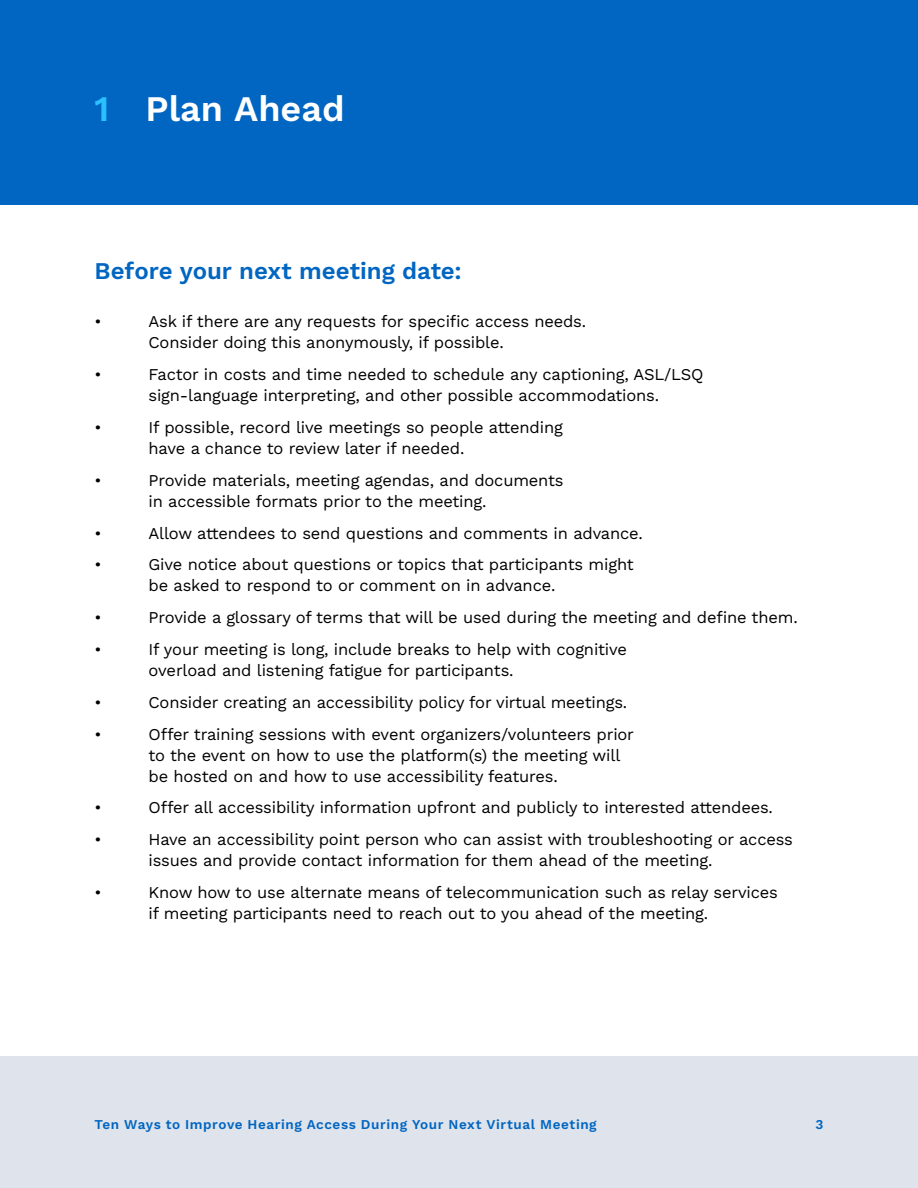
<style>
.page{position:relative;width:918px;height:1188px;background:#fff}
.page>*{position:absolute;margin:0;border:0;box-sizing:border-box;transform-origin:0 0}
.t1{font:600 36px "Work Sans";color:#fff}
.t2{font:600 24px "Work Sans";color:#0066c2}
.t3{font:16.5px/21px "Work Sans";letter-spacing:-.01em;color:#000}
.t4{font:600 13.5px "Work Sans";letter-spacing:.04em;color:#0066c2}
.s1{color:#2bc1fe}
</style>
<div class="page">
<div style="left:0;top:1056px;width:918px;height:132px;background:#dfe3eb"></div>
<div style="left:0;top:0;width:918px;height:204px;background:#0066c2"></div>
<h1 class="t1" style="left:94px;top:82px;width:252px"><span class="s1">1</span> Plan Ahead</h1>
<h2 class="t2" style="left:94px;top:253px;width:369px">Before your next meeting date:</h2>
<p class="t3" style="left:94px;top:311px;width:9px">•</p>
<p class="t3" style="left:149px;top:311px;width:439px">Ask if there are any requests for specific access needs.<br>Consider doing this anonymously, if possible.</p>
<p class="t3" style="left:94px;top:363px;width:9px">•</p>
<p class="t3" style="left:149px;top:363px;width:557px">Factor in costs and time needed to schedule any captioning, ASL/LSQ sign-language interpreting, and other possible accommodations.</p>
<p class="t3" style="left:94px;top:416px;width:9px">•</p>
<p class="t3" style="left:149px;top:416px;width:416px">If possible, record live meetings so people attending have a chance to review later if needed.</p>
<p class="t3" style="left:94px;top:469px;width:9px">•</p>
<p class="t3" style="left:149px;top:469px;width:417px">Provide materials, meeting agendas, and documents in accessible formats prior to the meeting.</p>
<p class="t3" style="left:94px;top:522px;width:9px">•</p>
<p class="t3" style="left:149px;top:522px;width:496px">Allow attendees to send questions and comments in advance.</p>
<p class="t3" style="left:94px;top:554px;width:9px">•</p>
<p class="t3" style="left:149px;top:554px;width:487px">Give notice about questions or topics that participants might be asked to respond to or comment on in advance.</p>
<p class="t3" style="left:94px;top:606px;width:9px">•</p>
<p class="t3" style="left:149px;top:606px;width:651px">Provide a glossary of terms that will be used during the meeting and define them.</p>
<p class="t3" style="left:94px;top:638px;width:9px">•</p>
<p class="t3" style="left:149px;top:638px;width:480px">If your meeting is long, include breaks to help with cognitive overload and listening fatigue for participants.</p>
<p class="t3" style="left:94px;top:691px;width:9px">•</p>
<p class="t3" style="left:149px;top:691px;width:480px">Consider creating an accessibility policy for virtual meetings.</p>
<p class="t3" style="left:94px;top:723px;width:9px">•</p>
<p class="t3" style="left:149px;top:723px;width:487px">Offer training sessions with event organizers/volunteers prior to the event on how to use the platform(s) the meeting will be hosted on and how to use accessibility features.</p>
<p class="t3" style="left:94px;top:797px;width:9px">•</p>
<p class="t3" style="left:149px;top:797px;width:626px">Offer all accessibility information upfront and publicly to interested attendees.</p>
<p class="t3" style="left:94px;top:828px;width:9px">•</p>
<p class="t3" style="left:149px;top:828px;width:646px">Have an accessibility point person who can assist with troubleshooting or access issues and provide contact information for them ahead of the meeting.</p>
<p class="t3" style="left:94px;top:881px;width:9px">•</p>
<p class="t3" style="left:149px;top:881px;width:631px">Know how to use alternate means of telecommunication such as relay services if meeting participants need to reach out to you ahead of the meeting.</p>
<p class="t4" style="left:94px;top:1115px;width:504px">Ten Ways to Improve Hearing Access During Your Next Virtual Meeting</p>
<p class="t4" style="left:816px;top:1115px;width:9px">3</p>
</div>
